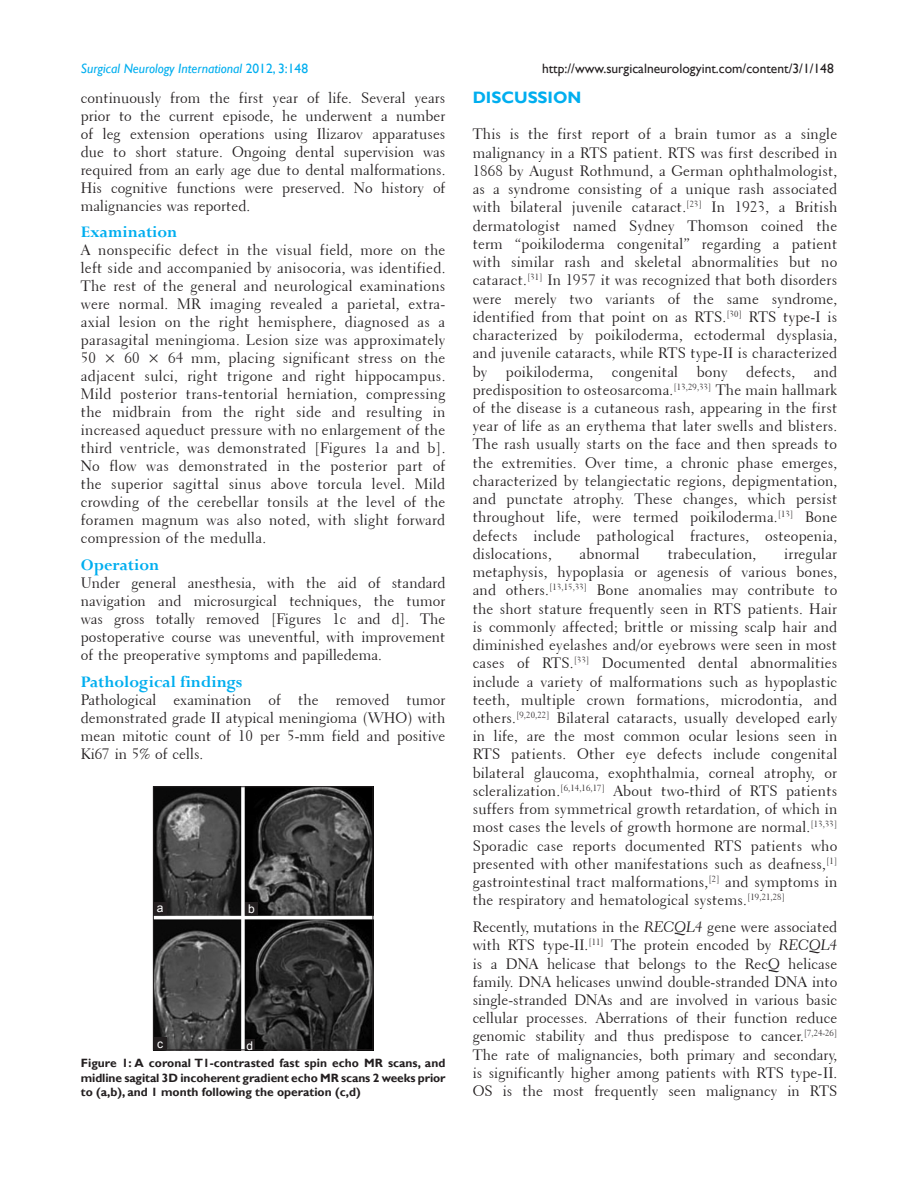
<style>
.page{position:relative;width:918px;height:1188px;background:#fff}
.page>*{position:absolute;margin:0;border:0;box-sizing:border-box;transform-origin:0 0}
.t1{font:700 18px "Perpetua";color:#00aeef}
.t2{font:700 16.5px "Gill Sans";color:#00aeef}
.TX{font:15px/18.3px "Transitional 521 BT Roman A";color:#231f20;text-align:justify}
.t3{font:13.5px "Gill Sans";color:#231f20}
.t4{font:italic 13.5px "Gill Sans";color:#00aeef}
.FGC{font:700 12px/14.4px "Gill Sans";color:#231f20;text-align:justify}
.LABEL{font:12px "Arial";color:#fff}
.s1{font-style:normal}
.s2{font-family:"Transitional 521 BT Cursive A"}
</style>
<div class="page">
<img style="left:155px;top:789px;width:216px;height:259px">
<div style="left:153px;top:787px;width:220px;height:263px;border:1px solid #231f20"></div>
<div style="left:245px;top:902px;width:13px;height:13px;background:#231f20"></div>
<div style="left:154px;top:902px;width:13px;height:13px;background:#231f20"></div>
<div style="left:154px;top:1037px;width:13px;height:13px;background:#231f20"></div>
<div style="left:245px;top:1039px;width:10px;height:11px;background:#231f20"></div>
<p class="t4" style="left:81px;top:61px;width:229px">Surgical Neurology International <span class="s1">2012, 3:148</span></p>
<p class="t3" style="left:542px;top:61px;width:293px">http://www.surgicalneurologyint.com/content/3/1/148</p>
<p class="TX" style="left:81px;top:89px;width:366px">continuously from the first year of life. Several years prior to the current episode, he underwent a number of leg extension operations using Ilizarov apparatuses due to short stature. Ongoing dental supervision was required from an early age due to dental malformations.<br>His cognitive functions were preserved. No history of malignancies was reported.</p>
<h2 class="t1" style="left:81px;top:220px;width:98px">Examination</h2>
<p class="TX" style="left:81px;top:241px;width:366px">A nonspecific defect in the visual field, more on the left side and accompanied by anisocoria, was identified.<br>The rest of the general and neurological examinations were normal. MR imaging revealed a parietal, extra&shy;axial lesion on the right hemisphere, diagnosed as a parasagital meningioma. Lesion size was approximately 50 × 60 × 64 mm, placing significant stress on the adjacent sulci, right trigone and right hippocampus.<br>Mild posterior trans-tentorial herniation, compressing the midbrain from the right side and resulting in increased aqueduct pressure with no enlargement of the third ventricle, was demonstrated [Figures 1a and b].<br>No flow was demonstrated in the posterior part of the superior sagittal sinus above torcula level. Mild crowding of the cerebellar tonsils at the level of the foramen magnum was also noted, with slight forward compression of the medulla.</p>
<h2 class="t1" style="left:81px;top:553px;width:80px">Operation</h2>
<p class="TX" style="left:81px;top:574px;width:366px">Under general anesthesia, with the aid of standard navigation and microsurgical techniques, the tumor was gross totally removed [Figures 1c and d]. The postoperative course was uneventful, with improvement of the preoperative symptoms and papilledema.</p>
<h2 class="t1" style="left:81px;top:670px;width:163px">Pathological findings</h2>
<p class="TX" style="left:81px;top:691px;width:366px">Pathological examination of the removed tumor demonstrated grade II atypical meningioma (WHO) with mean mitotic count of 10 per 5-mm field and positive Ki67 in 5% of cells.</p>
<h1 class="t2" style="left:473px;top:88px;width:110px">DISCUSSION</h1>
<p class="TX" style="left:473px;top:125px;width:366px">This is the first report of a brain tumor as a single malignancy in a RTS patient. RTS was first described in 1868 by August Rothmund, a German ophthalmologist, as a syndrome consisting of a unique rash associated with bilateral juvenile cataract.<sup>[23]</sup> In 1923, a British dermatologist named Sydney Thomson coined the term “poikiloderma congenital” regarding a patient with similar rash and skeletal abnormalities but no cataract.<sup>[31]</sup> In 1957 it was recognized that both disorders were merely two variants of the same syndrome, identified from that point on as RTS.<sup>[30]</sup> RTS type-I is characterized by poikiloderma, ectodermal dysplasia, and juvenile cataracts, while RTS type-II is characterized by poikiloderma, congenital bony defects, and predisposition to osteosarcoma.<sup>[13,29,33]</sup> The main hallmark of the disease is a cutaneous rash, appearing in the first year of life as an erythema that later swells and blisters.<br>The rash usually starts on the face and then spreads to the extremities. Over time, a chronic phase emerges, characterized by telangiectatic regions, depigmentation, and punctate atrophy. These changes, which persist throughout life, were termed poikiloderma.<sup>[13]</sup> Bone defects include pathological fractures, osteopenia, dislocations,</p>
<p class="TX" style="left:473px;top:545px;width:366px;text-indent:312px">irregular metaphysis, hypoplasia or agenesis of various bones, and others.<sup>[13,15,33]</sup> Bone anomalies may contribute to the short stature frequently seen in RTS patients. Hair is commonly affected; brittle or missing scalp hair and diminished eyelashes and/or eyebrows were seen in most cases of RTS.<sup>[33]</sup> Documented dental abnormalities include a variety of malformations such as hypoplastic teeth, multiple crown formations, microdontia, and others.<sup>[9,20,22]</sup> Bilateral cataracts, usually developed early in life, are the most common ocular lesions seen in RTS patients. Other eye defects include congenital bilateral glaucoma, exophthalmia, corneal atrophy, or scleralization.<sup>[6,14,16,17]</sup> About two-third of RTS patients suffers from symmetrical growth retardation, of which in most cases the levels of growth hormone are normal.<sup>[13,33] </sup>Sporadic case reports documented RTS patients who presented with other manifestations such as deafness,<sup>[1] </sup>gastrointestinal tract malformations,<sup>[2]</sup> and symptoms in the respiratory and hematological systems.<sup>[19,21,28]</sup></p>
<p class="TX" style="left:473px;top:918px;width:366px">Recently, mutations in the <span class="s2">RECQL4</span> gene were associated with RTS type-II.<sup>[11]</sup> The protein encoded by <span class="s2">RECQL4 </span>is a DNA helicase that belongs to the RecQ helicase family. DNA helicases unwind double-stranded DNA into single-stranded DNAs and are involved in various basic cellular processes. Aberrations of their function reduce genomic stability and thus predispose to cancer.<sup>[7,24-26] </sup>The rate of malignancies, both primary and secondary, is significantly higher among patients with RTS type-II.<br>OS is the most frequently seen malignancy in RTS</p>
<p class="TX" style="left:580px;top:545px;width:62px">abnormal</p>
<p class="TX" style="left:668px;top:545px;width:90px">trabeculation,</p>
<p class="LABEL" style="left:157px;top:900px;width:8px">a</p>
<p class="LABEL" style="left:248px;top:901px;width:8px">b</p>
<p class="LABEL" style="left:157px;top:1036px;width:7px">c</p>
<p class="LABEL" style="left:247px;top:1037px;width:8px">d</p>
<p class="FGC" style="left:81px;top:1056px;width:366px">Figure 1: A coronal T1-contrasted fast spin echo MR scans, and midline sagital 3D incoherent gradient echo MR scans 2 weeks prior to (a,b), and 1 month following the operation (c,d)</p>
</div>
